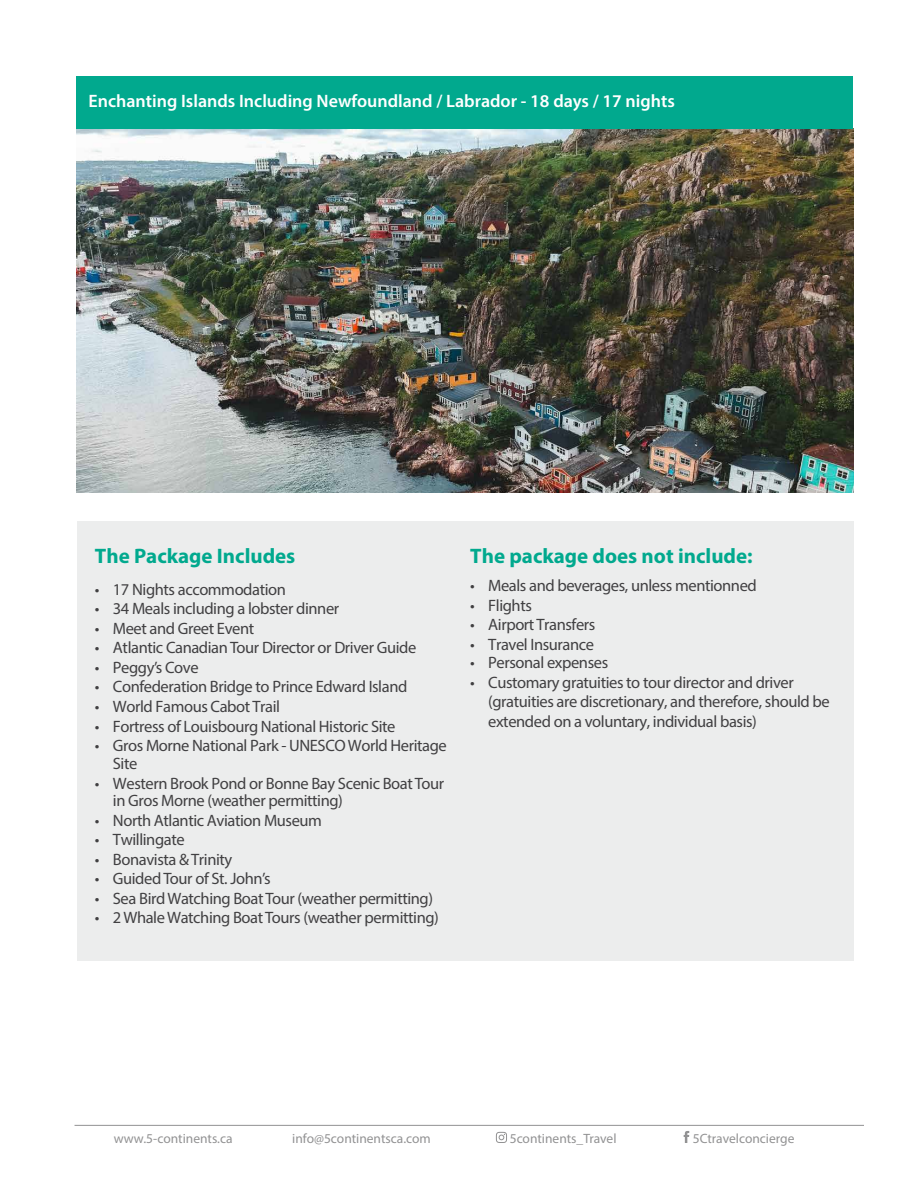
<style>
.page{position:relative;width:918px;height:1188px;background:#fff}
.page>*{position:absolute;margin:0;border:0;box-sizing:border-box;transform-origin:0 0}
.t1{font:700 21px "Myriad Pro";color:#01a98e}
.t2{font:600 18px "Myriad Pro";color:#fff}
.t3{font:16.5px/19.5px "Myriad Pro";letter-spacing:-.025em;color:#414042}
.t4{font:13.5px "Myriad Pro";color:#929293}
</style>
<div class="page">
<svg style="left:496px;top:1132px;width:11px;height:11px"></svg>
<svg style="left:684px;top:1131px;width:5px;height:12px"></svg>
<hr style="left:75px;top:1125px;width:789px;height:1px;background:#929293">
<img style="left:76px;top:128px;width:777px;height:364px">
<div style="left:76px;top:76px;width:778px;height:52px;background:#01a98e"></div>
<div style="left:77px;top:521px;width:777px;height:440px;background:#eceded"></div>
<p class="t2" style="left:89px;top:90px;width:588px">Enchanting Islands Including Newfoundland / Labrador - 18 days / 17 nights</p>
<p class="t1" style="left:95px;top:542px;width:202px">The Package Includes</p>
<p class="t3" style="left:95px;top:579px;width:193px">• 17 Nights accommodation</p>
<p class="t3" style="left:95px;top:599px;width:246px">• 34 Meals including a lobster dinner</p>
<p class="t3" style="left:95px;top:618px;width:161px">• Meet and Greet Event</p>
<p class="t3" style="left:95px;top:638px;width:323px">• Atlantic Canadian Tour Director or Driver Guide</p>
<p class="t3" style="left:95px;top:657px;width:105px">• Peggy’s Cove</p>
<p class="t3" style="left:95px;top:677px;width:314px">• Confederation Bridge to Prince Edward Island</p>
<p class="t3" style="left:95px;top:696px;width:187px">• World Famous Cabot Trail</p>
<p class="t3" style="left:95px;top:716px;width:302px">• Fortress of Louisbourg National Historic Site</p>
<p class="t3" style="left:113px;top:736px;width:335px;line-height:18.1px;text-indent:-18px">• Gros Morne National Park - UNESCOWorld Heritage<br>Site</p>
<p class="t3" style="left:113px;top:774px;width:333px;line-height:17.4px;text-indent:-18px">• Western Brook Pond or Bonne Bay Scenic Boat Tour in Gros Morne (weather permitting)</p>
<p class="t3" style="left:95px;top:810px;width:229px">• North Atlantic Aviation Museum</p>
<p class="t3" style="left:95px;top:830px;width:91px">• Twillingate</p>
<p class="t3" style="left:95px;top:849px;width:139px">• Bonavista &amp; Trinity</p>
<p class="t3" style="left:95px;top:869px;width:177px">• Guided Tour of St. John’s</p>
<p class="t3" style="left:95px;top:888px;width:340px">• Sea Bird Watching Boat Tour (weather permitting)</p>
<p class="t3" style="left:95px;top:908px;width:345px">• 2 Whale Watching Boat Tours (weather permitting)</p>
<p class="t1" style="left:470px;top:542px;width:284px">The package does not include:</p>
<p class="t3" style="left:470px;top:576px;width:288px">• Meals and beverages, unless mentionned</p>
<p class="t3" style="left:470px;top:595px;width:63px">• Flights</p>
<p class="t3" style="left:470px;top:615px;width:127px">• Airport Transfers</p>
<p class="t3" style="left:470px;top:634px;width:125px">• Travel Insurance</p>
<p class="t3" style="left:470px;top:653px;width:139px">• Personal expenses</p>
<p class="t3" style="left:488px;top:672px;width:343px;text-indent:-18px">• Customary gratuities to tour director and driver (gratuities are discretionary, and therefore, should be extended on a voluntary, individual basis)</p>
<p class="t4" style="left:114px;top:1130px;width:120px">www.5-continents.ca</p>
<p class="t4" style="left:292px;top:1130px;width:140px">info@5continentsca.com</p>
<p class="t4" style="left:510px;top:1130px;width:108px">5continents_Travel</p>
<p class="t4" style="left:693px;top:1130px;width:103px">5Ctravelconcierge</p>
</div>
